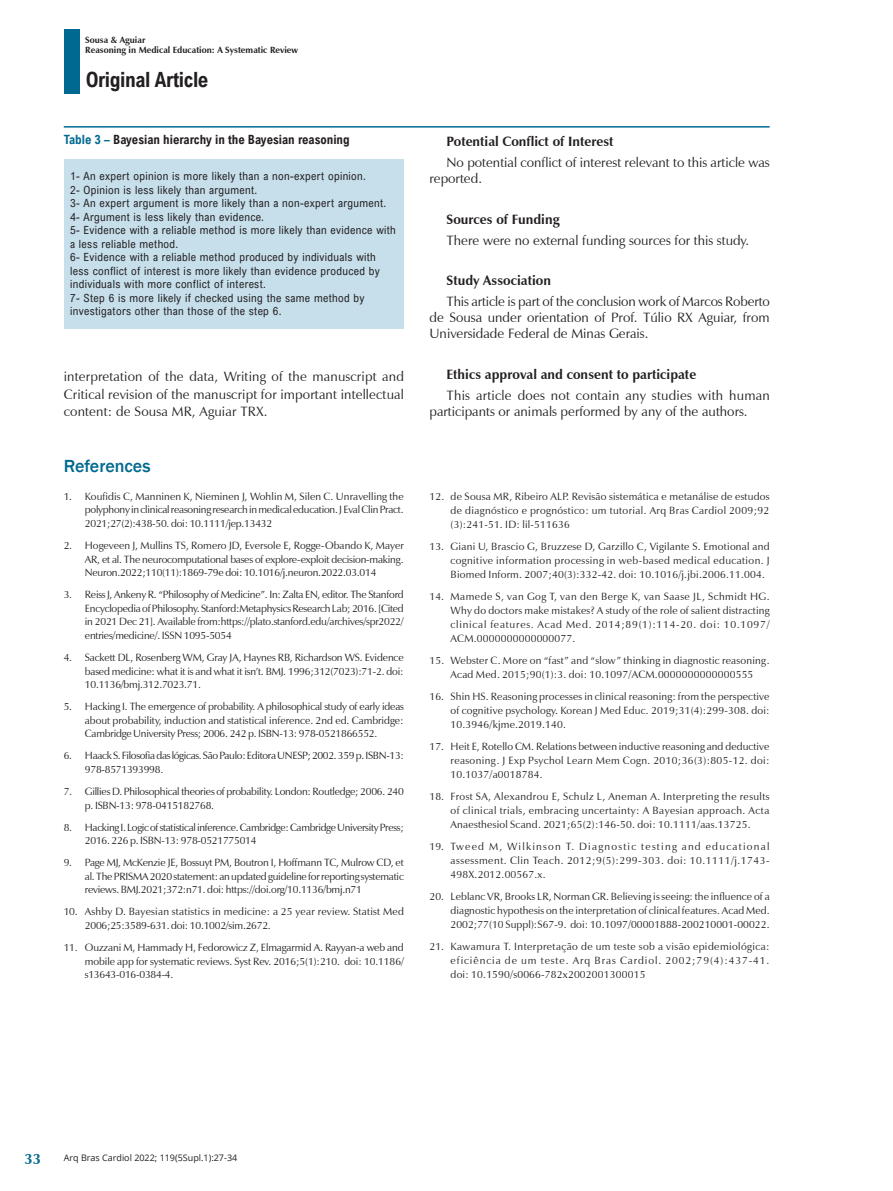
<style>
.page{position:relative;width:893px;height:1191px;background:#fff}
.page>*{position:absolute;margin:0;border:0;box-sizing:border-box;transform-origin:0 0}
.t1{font:700 21px "Arial Nova Cond";letter-spacing:-.02em;color:#231f20}
._02_-_TITULO_-_MATER{font:500 18px "Franklin Gothic";color:#006991}
.t2{font:700 15px "Zapf Humanist 601 BT";color:#006991}
._01-TEXTO_BASICO{font:13.5px/16.2px "Zapf Humanist 601 BT";color:#231f20;text-align:justify}
._04_-_SUBTITULO_SECU{font:700 13.5px "Zapf Humanist 601 BT";color:#231f20}
._01_TÍTULO_TABELA{font:700 12.75px "Arial Nova Cond";color:#231f20}
._02_TEXTO_TABELA_BAS{font:11.25px/13.5px "Arial Nova Cond";letter-spacing:.03em;color:#231f20}
._05_-_REFERENCIAS{font:10.5px/13.8px "Zapf Humanist 601 BT";letter-spacing:-.005em;color:#231f20;text-align:justify}
._05_-_REFERENCIAS-2{font:10.5px/13.8px "Zapf Humanist 601 BT";letter-spacing:.02em;color:#231f20;text-align:center}
._05_-_REFERENCIAS-3{font:10.5px/13.5px "Zapf Humanist 601 BT";letter-spacing:-.03em;color:#231f20}
._05_-_REFERENCIAS-4{font:10.5px/13.5px "Zapf Humanist 601 BT";letter-spacing:.025em;color:#231f20}
._05_-_REFERENCIAS-5{font:10.5px/13.5px "Zapf Humanist 601 BT";letter-spacing:-.025em;color:#231f20}
.t3{font:700 9px/10.8px "Zapf Humanist 601 BT";color:#231f20}
.t4{font:9px "Open Sans";color:#231f20}
.s1{color:#006991}
</style>
<div class="page">
<hr style="left:64px;top:126px;width:706px;height:2px;background:#006991">
<div style="left:64px;top:29px;width:16px;height:65px;background:#006991"></div>
<div style="left:64px;top:159px;width:339px;height:169px;background:#c6dfeb"></div>
<p class="t3" style="left:85px;top:34px;width:214px">Sousa &amp; Aguiar<br>Reasoning in Medical Education: A Systematic Review</p>
<h1 class="t1" style="left:86px;top:67px;width:124px">Original Article</h1>
<p class="_01_TÍTULO_TABELA" style="left:64px;top:132px;width:287px"><span class="s1">Table 3 –</span> Bayesian hierarchy in the Bayesian reasoning</p>
<p class="_02_TEXTO_TABELA_BAS" style="left:70px;top:169px;width:297px">1- An expert opinion is more likely than a non-expert opinion.</p>
<p class="_02_TEXTO_TABELA_BAS" style="left:70px;top:183px;width:189px">2- Opinion is less likely than argument.</p>
<p class="_02_TEXTO_TABELA_BAS" style="left:70px;top:196px;width:318px">3- An expert argument is more likely than a non-expert argument.</p>
<p class="_02_TEXTO_TABELA_BAS" style="left:70px;top:210px;width:195px">4- Argument is less likely than evidence.</p>
<p class="_02_TEXTO_TABELA_BAS" style="left:70px;top:223px;width:327px">5- Evidence with a reliable method is more likely than evidence with a less reliable method.</p>
<p class="_02_TEXTO_TABELA_BAS" style="left:70px;top:250px;width:311px">6- Evidence with a reliable method produced by individuals with less conflict of interest is more likely than evidence produced by individuals with more conflict of interest.</p>
<p class="_02_TEXTO_TABELA_BAS" style="left:70px;top:291px;width:296px">7- Step 6 is more likely if checked using the same method by investigators other than those of the step 6.</p>
<p class="_01-TEXTO_BASICO" style="left:64px;top:368px;width:342px;line-height:17.5px">interpretation of the data, Writing of the manuscript and Critical revision of the manuscript for important intellectual content: de Sousa MR, Aguiar TRX.</p>
<p class="_02_-_TITULO_-_MATER" style="left:64px;top:454px;width:88px">References</p>
<p class="_05_-_REFERENCIAS" style="left:85px;top:489px;width:320px;text-indent:-21px">1. Koufidis C, Manninen K, Nieminen J, Wohlin M, Silen C. Unravelling the polyphony in clinical reasoning research in medical education. J Eval Clin Pract.<br>2021;27(2):438-50. doi: 10.1111/jep.13432</p>
<p class="_05_-_REFERENCIAS" style="left:85px;top:538px;width:321px;text-indent:-21px">2. Hogeveen J, Mullins TS, Romero JD, Eversole E, Rogge-Obando K, Mayer AR, et al. The neurocomputational bases of explore-exploit decision-making.<br>Neuron.2022;110(11):1869-79e doi: 10.1016/j.neuron.2022.03.014</p>
<p class="_05_-_REFERENCIAS" style="left:85px;top:588px;width:320px;text-indent:-21px">3. Reiss J, Ankeny R. “Philosophy of Medicine”. In: Zalta EN, editor. The Stanford Encyclopedia of Philosophy. Stanford:Metaphysics Research Lab; 2016. [Cited in 2021 Dec 21]. Available from:https://plato.stanford.edu/archives/spr2022/ entries/medicine/. ISSN 1095-5054</p>
<p class="_05_-_REFERENCIAS" style="left:85px;top:650px;width:320px;text-indent:-21px">4. Sackett DL, Rosenberg WM, Gray JA, Haynes RB, Richardson WS. Evidence based medicine: what it is and what it isn’t. BMJ. 1996;312(7023):71-2. doi:<br>10.1136/bmj.312.7023.71.</p>
<p class="_05_-_REFERENCIAS" style="left:85px;top:700px;width:321px;text-indent:-21px">5. Hacking I. The emergence of probability. A philosophical study of early ideas about probability, induction and statistical inference. 2nd ed. Cambridge:<br>Cambridge University Press; 2006. 242 p. ISBN-13: 978-0521866552.</p>
<p class="_05_-_REFERENCIAS-5" style="left:85px;top:749px;width:321px;text-indent:-21px">6. Haack S. Filosofia das lógicas. São Paulo: Editora UNESP; 2002. 359 p. ISBN-13:<br>978-8571393998.</p>
<p class="_05_-_REFERENCIAS" style="left:85px;top:784px;width:320px;text-indent:-21px">7. Gillies D. Philosophical theories of probability. London: Routledge; 2006. 240 p. ISBN-13: 978-0415182768.</p>
<p class="_05_-_REFERENCIAS-3" style="left:85px;top:820px;width:320px;text-indent:-21px">8. Hacking I. Logic of statistical inference. Cambridge: Cambridge University Press;<br>2016. 226 p. ISBN-13: 978-0521775014</p>
<p class="_05_-_REFERENCIAS" style="left:85px;top:855px;width:320px;text-indent:-21px">9. Page MJ, McKenzie JE, Bossuyt PM, Boutron I, Hoffmann TC, Mulrow CD, et al. The PRISMA 2020 statement: an updated guideline for reporting systematic reviews. BMJ.2021;372:n71. doi: https://doi.org/10.1136/bmj.n71</p>
<p class="_05_-_REFERENCIAS-4" style="left:85px;top:905px;width:321px;text-indent:-21px">10. Ashby D. Bayesian statistics in medicine: a 25 year review. Statist Med<br>2006;25:3589-631. doi: 10.1002/sim.2672.</p>
<p class="_05_-_REFERENCIAS" style="left:85px;top:940px;width:321px;text-indent:-21px">11. Ouzzani M, Hammady H, Fedorowicz Z, Elmagarmid A. Rayyan-a web and mobile app for systematic reviews. Syst Rev. 2016;5(1):210. doi: 10.1186/ s13643-016-0384-4.</p>
<p class="_04_-_SUBTITULO_SECU" style="left:446px;top:133px;width:169px">Potential Conflict of Interest</p>
<p class="_01-TEXTO_BASICO" style="left:429px;top:154px;width:342px;text-indent:17px">No potential conflict of interest relevant to this article was reported.</p>
<p class="_04_-_SUBTITULO_SECU" style="left:446px;top:211px;width:115px">Sources of Funding</p>
<p class="_01-TEXTO_BASICO" style="left:446px;top:232px;width:304px">There were no external funding sources for this study.</p>
<p class="_04_-_SUBTITULO_SECU" style="left:446px;top:272px;width:106px">Study Association</p>
<p class="_01-TEXTO_BASICO" style="left:429px;top:293px;width:342px;text-indent:17px">This article is part of the conclusion work of Marcos Roberto de Sousa under orientation of Prof. Túlio RX Aguiar, from Universidade Federal de Minas Gerais.</p>
<p class="_04_-_SUBTITULO_SECU" style="left:446px;top:366px;width:251px">Ethics approval and consent to participate</p>
<p class="_01-TEXTO_BASICO" style="left:429px;top:387px;width:342px;text-indent:17px">This article does not contain any studies with human participants or animals performed by any of the authors.</p>
<p class="_05_-_REFERENCIAS" style="left:451px;top:489px;width:320px;text-indent:-21px">12. de Sousa MR, Ribeiro ALP. Revisão sistemática e metanálise de estudos de diagnóstico e prognóstico: um tutorial. Arq Bras Cardiol 2009;92 (3):241-51. ID: lil-511636</p>
<p class="_05_-_REFERENCIAS" style="left:451px;top:539px;width:321px;text-indent:-21px">13. Giani U, Brascio G, Bruzzese D, Garzillo C, Vigilante S. Emotional and cognitive information processing in web-based medical education. J Biomed Inform. 2007;40(3):332-42. doi: 10.1016/j.jbi.2006.11.004.</p>
<p class="_05_-_REFERENCIAS" style="left:451px;top:589px;width:321px;text-indent:-21px">14. Mamede S, van Gog T, van den Berge K, van Saase JL, Schmidt HG.<br>Why do doctors make mistakes? A study of the role of salient distracting clinical features. Acad Med. 2014;89(1):114-20. doi: 10.1097/ ACM.0000000000000077.</p>
<p class="_05_-_REFERENCIAS-2" style="left:429px;top:653px;width:342px">15. Webster C. More on “fast” and “slow” thinking in diagnostic reasoning.<br>Acad Med. 2015;90(1):3. doi: 10.1097/ACM.0000000000000555</p>
<p class="_05_-_REFERENCIAS" style="left:451px;top:689px;width:320px;text-indent:-21px">16. Shin HS. Reasoning processes in clinical reasoning: from the perspective of cognitive psychology. Korean J Med Educ. 2019;31(4):299-308. doi:<br>10.3946/kjme.2019.140.</p>
<p class="_05_-_REFERENCIAS" style="left:451px;top:739px;width:321px;text-indent:-21px">17. Heit E, Rotello CM. Relations between inductive reasoning and deductive reasoning. J Exp Psychol Learn Mem Cogn. 2010;36(3):805-12. doi:<br>10.1037/a0018784.</p>
<p class="_05_-_REFERENCIAS" style="left:451px;top:789px;width:320px;text-indent:-21px">18. Frost SA, Alexandrou E, Schulz L, Aneman A. Interpreting the results of clinical trials, embracing uncertainty: A Bayesian approach. Acta Anaesthesiol Scand. 2021;65(2):146-50. doi: 10.1111/aas.13725.</p>
<p class="_05_-_REFERENCIAS" style="left:451px;top:839px;width:320px;text-indent:-21px">19. Tweed M, Wilkinson T. Diagnostic testing and educational assessment. Clin Teach. 2012;9(5):299-303. doi: 10.1111/j.1743- 498X.2012.00567.x.</p>
<p class="_05_-_REFERENCIAS" style="left:451px;top:889px;width:321px;text-indent:-21px">20. Leblanc VR, Brooks LR, Norman GR. Believing is seeing: the influence of a diagnostic hypothesis on the interpretation of clinical features. Acad Med.<br>2002;77(10 Suppl):S67-9. doi: 10.1097/00001888-200210001-00022.</p>
<p class="_05_-_REFERENCIAS" style="left:451px;top:940px;width:321px;text-indent:-21px">21. Kawamura T. Interpretação de um teste sob a visão epidemiológica: eficiência de um teste. Arq Bras Cardiol. 2002;79(4):437-41. doi: 10.1590/s0066-782x2002001300015</p>
<h3 class="t2" style="left:25px;top:1149px;width:18px">33</h3>
<p class="t4" style="left:64px;top:1152px;width:175px">Arq Bras Cardiol 2022; 119(5Supl.1):27-34</p>
</div>
